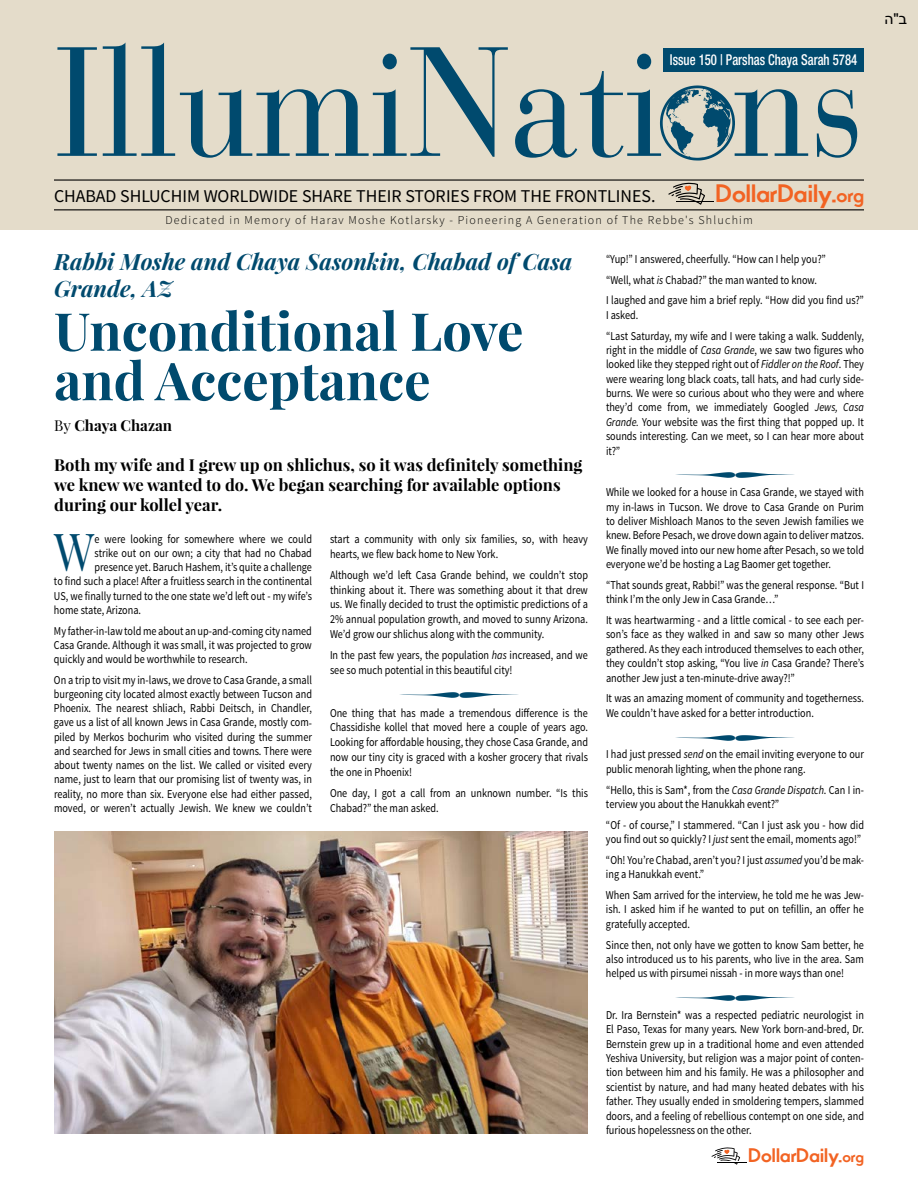
<style>
.page{position:relative;width:918px;height:1188px;background:#fff}
.page>*{position:absolute;margin:0;border:0;box-sizing:border-box;transform-origin:0 0}
.t1{font:154.2px "Bauer Bodoni Std";color:#004a6e;scale:.9 1}
.t2{font:700 52.5px/49.5px "Playfair Display";color:#004a6e}
.t3{font:52.2px "Playfair Display";color:#004a6e;scale:.85 1}
.t4{font:700 24px "Movement";letter-spacing:-.005em;color:#f26323}
.t5{font:italic 700 22.5px/27px "Playfair Display";color:#004a6e}
.t6{font:700 18.6px "Movement";letter-spacing:-.005em;color:#f26323}
.t7{font:18px "Source Sans Pro";color:#000}
.t8{font:700 16.5px/19.8px "Playfair Display";color:#000}
.t9{font:500 condensed 15px "Helvetica Neue LT Std";color:#fff;scale:.85 1}
.t10{font:700 15px "Playfair Display";color:#000}
.t11{font:15px "Arial";color:#000}
.t12{font:12px/14.4px "Source Sans Pro";color:#000;scale:.85 1}
.t13{font:300 12px "Source Sans Pro";letter-spacing:.1em;color:#000}
.s1{color:#e4dcca}
.s2{font-size:19.05px}
.s3{font-weight:400}
.s4{font-style:italic}
.s5{font-size:14.85px}
</style>
<div class="page">
<div style="left:0;top:0;width:918px;height:230px;background:#e4dcca"></div>
<hr style="left:54px;top:179px;width:810px;height:2px;background:#000">
<hr style="left:54px;top:209px;width:810px;height:1px;background:#000">
<svg style="left:668px;top:183px;width:37px;height:22px"></svg>
<hr style="left:676px;top:201px;width:37px;height:1px;background:#000">
<svg style="left:712px;top:1147px;width:28px;height:18px"></svg>
<hr style="left:717px;top:1161px;width:30px;height:1px;background:#fff">
<hr style="left:717px;top:1162px;width:30px;height:1px;background:#000">
<svg style="left:660px;top:85px;width:75px;height:76px"></svg>
<div style="left:664px;top:48px;width:200px;height:24px;background:#004a6e"></div>
<img style="left:54px;top:831px;width:534px;height:303px">
<h1 class="t1" style="left:54px;top:11px;width:902px">IllumiNati<span class="s1">o</span>ns</h1>
<h3 class="t7" style="left:54px;top:185px;width:603px">CHABAD SHLUCHIM WORLDWIDE SHARE THEIR STORIES FROM THE FRONTLINES.</h3>
<p class="t9" style="left:670px;top:51px;width:222px">Issue 150 | Parshas Chaya Sarah 5784</p>
<h3 class="t4" style="left:716px;top:178px;width:150px">DollarDaily.<span class="s2">org</span></h3>
<p class="t13" style="left:165px;top:213px;width:589px">Dedicated in Memory of Harav Moshe Kotlarsky - Pioneering A Generation of The Rebbe's Shluchim</p>
<h3 class="t5" style="left:54px;top:247px;width:520px">Rabbi Moshe and Chaya Sasonkin, Chabad of Casa<br>Grande, AZ</h3>
<h2 class="t2" style="left:54px;top:306px;width:471px">Unconditional Love and Acceptance</h2>
<p class="t10" style="left:54px;top:416px;width:119px"><span class="s3">By</span> Chaya Chazan</p>
<h3 class="t8" style="left:54px;top:455px;width:530px">Both my wife and I grew up on shlichus, so it was definitely something we knew we wanted to do. We began searching for available options during our kollel year.</h3>
<h3 class="t3" style="left:54px;top:519px;width:49px">W</h3>
<p class="t12" style="left:94px;top:532px;width:257px">e were looking for somewhere where we could</p>
<p class="t12" style="left:94px;top:546px;width:257px">strike out on our own; a city that had no Chabad</p>
<p class="t12" style="left:94px;top:560px;width:257px">presence yet. Baruch Hashem, it’s quite a challenge</p>
<p class="t12" style="left:54px;top:575px;width:305px">to find such a place! After a fruitless search in the continental</p>
<p class="t12" style="left:54px;top:589px;width:305px">US, we finally turned to the one state we’d left out - my wife’s</p>
<p class="t12" style="left:54px;top:603px;width:104px">home state, Arizona.</p>
<p class="t12" style="left:54px;top:624px;width:305px;text-align:justify">My father-in-law told me about an up-and-coming city named Casa Grande. Although it was small, it was projected to grow quickly and would be worthwhile to research.</p>
<p class="t12" style="left:54px;top:673px;width:305px;text-align:justify">On a trip to visit my in-laws, we drove to Casa Grande, a small burgeoning city located almost exactly between Tucson and Phoenix. The nearest shliach, Rabbi Deitsch, in Chandler, gave us a list of all known Jews in Casa Grande, mostly com&shy;piled by Merkos bochurim who visited during the summer and searched for Jews in small cities and towns. There were about twenty names on the list. We called or visited every name, just to learn that our promising list of twenty was, in reality, no more than six. Everyone else had either passed, moved, or weren’t actually Jewish. We knew we couldn’t</p>
<p class="t12" style="left:330px;top:532px;width:305px;line-height:14.9px">start a community with only six families, so, with heavy hearts, we flew back home to New York.</p>
<p class="t12" style="left:330px;top:568px;width:305px;line-height:14.9px;text-align:justify">Although we’d left Casa Grande behind, we couldn’t stop thinking about it. There was something about it that drew us. We finally decided to trust the optimistic predictions of a 2% annual population growth, and moved to sunny Arizona.<br>We’d grow our shlichus along with the community.</p>
<p class="t12" style="left:330px;top:648px;width:305px">In the past few years, the population <span class="s4">has</span> increased, and we</p>
<p class="t12" style="left:330px;top:663px;width:216px">see so much potential in this beautiful city!</p>
<p class="t12" style="left:330px;top:705px;width:305px;line-height:14.9px;text-align:justify">One thing that has made a tremendous difference is the Chassidishe kollel that moved here a couple of years ago.<br>Looking for affordable housing, they chose Casa Grande, and</p>
<p class="t12" style="left:330px;top:750px;width:305px;line-height:14.9px">now our tiny city is graced with a kosher grocery that rivals the one in Phoenix!</p>
<p class="t12" style="left:330px;top:786px;width:305px;line-height:14.9px">One day, I got a call from an unknown number. “Is this<br>Chabad?” the man asked.</p>
<p class="t12" style="left:606px;top:249px;width:305px;line-height:20.7px">“Yup!” I answered, cheerfully. “How can I help you?”<br>“Well, what <span class="s4">is</span> Chabad?” the man wanted to know.<br>I laughed and gave him a brief reply. “How did you find us?”</p>
<p class="t12" style="left:606px;top:305px;width:305px;line-height:20.7px">I asked.<br>“Last Saturday, my wife and I were taking a walk. Suddenly,</p>
<p class="t12" style="left:606px;top:343px;width:305px;text-align:justify">right in the middle of <span class="s4">Casa Grande</span>, we saw two figures who looked like they stepped right out of <span class="s4">Fiddler on the Roof</span>. They were wearing long black coats, tall hats, and had curly side&shy;burns. We were so curious about who they were and where they’d come from, we immediately Googled <span class="s4">Jews, Casa Grande.</span> Your website was the first thing that popped up. It sounds interesting. Can we meet, so I can hear more about it?”</p>
<p class="t12" style="left:606px;top:485px;width:305px;text-align:justify">While we looked for a house in Casa Grande, we stayed with my in-laws in Tucson. We drove to Casa Grande on Purim to deliver Mishloach Manos to the seven Jewish families we</p>
<p class="t12" style="left:606px;top:528px;width:305px;text-align:justify">knew. Before Pesach, we drove down again to deliver matzos.<br>We finally moved into our new home after Pesach, so we told everyone we’d be hosting a Lag Baomer get together.</p>
<p class="t12" style="left:606px;top:578px;width:305px">“That sounds great, Rabbi!” was the general response. “But I think I’m the only Jew in Casa Grande…”</p>
<p class="t12" style="left:606px;top:613px;width:305px;text-align:justify">It was heartwarming - and a little comical - to see each per&shy;son’s face as they walked in and saw so many other Jews gathered. As they each introduced themselves to each other, they couldn’t stop asking, “You live <span class="s4">in</span> Casa Grande? There’s another Jew just a ten-minute-drive away?!”</p>
<p class="t12" style="left:606px;top:691px;width:305px">It was an amazing moment of community and togetherness.<br>We couldn’t have asked for a better introduction.</p>
<p class="t12" style="left:606px;top:747px;width:305px">I had just pressed <span class="s4">send</span> on the email inviting everyone to our</p>
<p class="t12" style="left:606px;top:759px;width:305px;line-height:20.7px">public menorah lighting, when the phone rang.<br>“Hello, this is Sam*, from the <span class="s4">Casa Grande Dispatch</span>. Can I in-</p>
<p class="t12" style="left:606px;top:794px;width:305px;line-height:20.7px">terview you about the Hanukkah event?”<br>“Of - of course,” I stammered. “Can I just ask you - how did</p>
<p class="t12" style="left:606px;top:829px;width:305px;line-height:20.7px">you find out so quickly? I <span class="s4">just</span> sent the email, moments ago!” “Oh! You’re Chabad, aren’t you? I just <span class="s4">assumed</span> you’d be mak-</p>
<p class="t12" style="left:606px;top:864px;width:305px;line-height:20.7px">ing a Hanukkah event.”<br>When Sam arrived for the interview, he told me he was Jew-</p>
<p class="t12" style="left:606px;top:902px;width:305px">ish. I asked him if he wanted to put on tefillin, an offer he gratefully accepted.</p>
<p class="t12" style="left:606px;top:938px;width:305px;text-align:justify">Since then, not only have we gotten to know Sam better, he also introduced us to his parents, who live in the area. Sam helped us with pirsumei nissah - in more ways than one!</p>
<p class="t12" style="left:606px;top:1008px;width:305px;text-align:justify">Dr. Ira Bernstein* was a respected pediatric neurologist in El Paso, Texas for many years. New York born-and-bred, Dr.<br>Bernstein grew up in a traditional home and even attended</p>
<p class="t12" style="left:606px;top:1051px;width:305px;text-align:justify">Yeshiva University, but religion was a major point of conten&shy;tion between him and his family. He was a philosopher and scientist by nature, and had many heated debates with his father. They usually ended in smoldering tempers, slammed doors, and a feeling of rebellious contempt on one side, and furious hopelessness on the other.</p>
<h3 class="t6" style="left:749px;top:1144px;width:117px">DollarDaily.<span class="s5">org</span></h3>
<p class="t11" style="left:884px;top:9px;width:24px">ה ב"</p>
</div>
